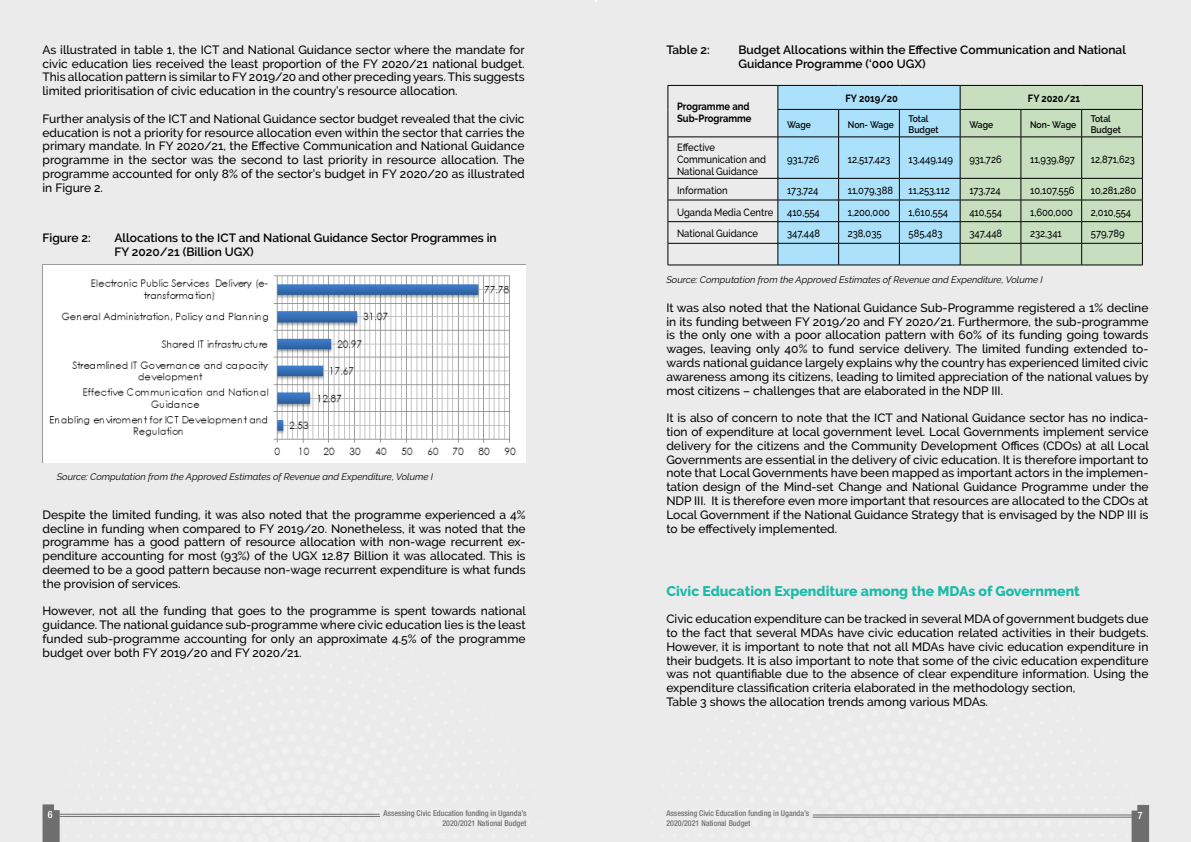
<style>
.page{position:relative;width:1191px;height:842px;background:#fff}
.page>*{position:absolute;margin:0;border:0;box-sizing:border-box;transform-origin:0 0}
.t1{font:800 14px "Raleway";color:#1cbaa8}
.t2{font:500 12px/13.8px "Raleway";color:#000;text-align:justify}
.t3{font:600 12px/13.8px "Raleway";color:#000}
.t4{font:500 10.4px/12px "Raleway";color:#000;scale:.9 1}
.t5{font:700 10.4px/12px "Raleway";color:#000;scale:.9 1}
.t6{font:500 condensed 10px "Helvetica Neue";color:#fff}
.t7{font:italic 9.5px "Raleway";color:#000}
.t8{font:600 9.5px/10.9px "Raleway";color:#000;scale:.9 1}
.t9{font:500 condensed 8px/9.6px "Helvetica Neue";color:#6e6e6e}
</style>
<div class="page">
<div style="left:0;top:0;width:597px;height:842px;background:#ebebeb"></div>
<div style="left:597px;top:0;width:594px;height:576px;background:#ebebeb"></div>
<div style="left:3px;top:576px;width:1188px;height:266px;background:#ebebeb"></div>
<hr style="left:60px;top:814px;width:320px;height:1px;background:#6e6e6e">
<hr style="left:813px;top:815px;width:319px;height:1px;background:#6e6e6e">
<hr style="left:60px;top:816px;width:320px;height:1px;background:#6e6e6e">
<hr style="left:813px;top:817px;width:320px;height:1px;background:#6e6e6e">
<img style="left:43px;top:264px;width:482px;height:199px">
<hr style="left:667px;top:85px;width:111px;height:1px;background:#000">
<svg style="left:667px;top:86px;width:1px;height:51px"></svg>
<hr style="left:667px;top:137px;width:111px;height:1px;background:#000">
<hr style="left:667px;top:137px;width:1px;height:41px;background:#000">
<hr style="left:667px;top:178px;width:111px;height:1px;background:#000">
<hr style="left:667px;top:200px;width:111px;height:1px;background:#000">
<hr style="left:667px;top:221px;width:111px;height:1px;background:#000">
<hr style="left:667px;top:243px;width:111px;height:1px;background:#000">
<svg style="left:667px;top:179px;width:1px;height:86px"></svg>
<svg style="left:777px;top:85px;width:366px;height:180px;background:#aed3cf"></svg>
<hr style="left:667px;top:265px;width:111px;height:1px;background:#000">
<hr style="left:778px;top:265px;width:60px;height:1px;background:#000">
<hr style="left:838px;top:265px;width:61px;height:1px;background:#000">
<hr style="left:899px;top:265px;width:61px;height:1px;background:#000">
<hr style="left:960px;top:265px;width:61px;height:1px;background:#000">
<hr style="left:1021px;top:265px;width:60px;height:1px;background:#000">
<hr style="left:1081px;top:265px;width:61px;height:1px;background:#000">
<p class="t2" style="left:43px;top:43px;width:484px">As illustrated in table 1, the ICT and National Guidance sector where the mandate for civic education lies received the least proportion of the FY 2020/21 national budget.<br>This allocation pattern is similar to FY 2019/20 and other preceding years. This suggests limited prioritisation of civic education in the country’s resource allocation.</p>
<p class="t2" style="left:43px;top:112px;width:483px">Further analysis of the ICT and National Guidance sector budget revealed that the civic education is not a priority for resource allocation even within the sector that carries the primary mandate. In FY 2020/21, the Effective Communication and National Guidance programme in the sector was the second to last priority in resource allocation. The programme accounted for only 8% of the sector’s budget in FY 2020/20 as illustrated in Figure 2.</p>
<p class="t3" style="left:43px;top:231px;width:50px">Figure 2:</p>
<p class="t3" style="left:115px;top:231px;width:384px">Allocations to the ICT and National Guidance Sector Programmes in<br>FY 2020/21 (Billion UGX)</p>
<p class="t7" style="left:57px;top:471px;width:378px">Source: Computation from the Approved Estimates of Revenue and Expenditure, Volume I</p>
<p class="t2" style="left:43px;top:508px;width:484px">Despite the limited funding, it was also noted that the programme experienced a 4% decline in funding when compared to FY 2019/20. Nonetheless, it was noted that the programme has a good pattern of resource allocation with non-wage recurrent ex&shy;penditure accounting for most (93%) of the UGX 12.87 Billion it was allocated. This is deemed to be a good pattern because non-wage recurrent expenditure is what funds the provision of services.</p>
<p class="t2" style="left:43px;top:604px;width:485px">However, not all the funding that goes to the programme is spent towards national guidance. The national guidance sub-programme where civic education lies is the least funded sub-programme accounting for only an approximate 4.5% of the programme budget over both FY 2019/20 and FY 2020/21.</p>
<p class="t3" style="left:666px;top:43px;width:45px">Table 2:</p>
<p class="t3" style="left:738px;top:43px;width:389px">Budget Allocations within the Effective Communication and National<br>Guidance Programme (‘000 UGX)</p>
<p class="t5" style="left:677px;top:100px;width:84px">Programme and<br>Sub-Programme</p>
<p class="t5" style="left:845px;top:93px;width:60px">FY 2019/20</p>
<p class="t5" style="left:1028px;top:93px;width:59px">FY 2020/21</p>
<p class="t8" style="left:787px;top:119px;width:28px">Wage</p>
<p class="t8" style="left:848px;top:119px;width:53px">Non- Wage</p>
<p class="t8" style="left:908px;top:113px;width:35px">Total<br>Budget</p>
<p class="t8" style="left:969px;top:119px;width:28px">Wage</p>
<p class="t8" style="left:1030px;top:119px;width:53px">Non- Wage</p>
<p class="t8" style="left:1090px;top:113px;width:35px">Total<br>Budget</p>
<p class="t4" style="left:677px;top:141px;width:100px">Effective<br>Communication and<br>National Guidance</p>
<p class="t4" style="left:787px;top:153px;width:37px">931,726</p>
<p class="t4" style="left:848px;top:153px;width:49px">12,517,423</p>
<p class="t4" style="left:908px;top:153px;width:51px">13,449,149</p>
<p class="t4" style="left:969px;top:153px;width:37px">931,726</p>
<p class="t4" style="left:1030px;top:153px;width:51px">11,939,897</p>
<p class="t4" style="left:1090px;top:153px;width:50px">12,871,623</p>
<p class="t4" style="left:677px;top:184px;width:58px">Information</p>
<p class="t4" style="left:787px;top:184px;width:36px">173,724</p>
<p class="t4" style="left:848px;top:184px;width:52px">11,079,388</p>
<p class="t4" style="left:908px;top:184px;width:47px">11,253,112</p>
<p class="t4" style="left:969px;top:184px;width:36px">173,724</p>
<p class="t4" style="left:1030px;top:184px;width:51px">10,107,556</p>
<p class="t4" style="left:1090px;top:184px;width:52px">10,281,280</p>
<p class="t4" style="left:677px;top:206px;width:108px">Uganda Media Centre</p>
<p class="t4" style="left:787px;top:206px;width:38px">410,554</p>
<p class="t4" style="left:848px;top:206px;width:48px">1,200,000</p>
<p class="t4" style="left:908px;top:206px;width:45px">1,610,554</p>
<p class="t4" style="left:969px;top:206px;width:38px">410,554</p>
<p class="t4" style="left:1030px;top:206px;width:49px">1,600,000</p>
<p class="t4" style="left:1090px;top:206px;width:46px">2,010,554</p>
<p class="t4" style="left:677px;top:228px;width:91px">National Guidance</p>
<p class="t4" style="left:787px;top:228px;width:38px">347,448</p>
<p class="t4" style="left:848px;top:228px;width:39px">238,035</p>
<p class="t4" style="left:908px;top:228px;width:39px">585,483</p>
<p class="t4" style="left:969px;top:228px;width:38px">347,448</p>
<p class="t4" style="left:1030px;top:228px;width:37px">232,341</p>
<p class="t4" style="left:1090px;top:228px;width:39px">579,789</p>
<p class="t7" style="left:666px;top:274px;width:378px">Source: Computation from the Approved Estimates of Revenue and Expenditure, Volume I</p>
<p class="t2" style="left:666px;top:301px;width:484px">It was also noted that the National Guidance Sub-Programme registered a 1% decline in its funding between FY 2019/20 and FY 2020/21. Furthermore, the sub-programme is the only one with a poor allocation pattern with 60% of its funding going towards wages, leaving only 40% to fund service delivery. The limited funding extended to&shy;wards national guidance largely explains why the country has experienced limited civic awareness among its citizens, leading to limited appreciation of the national values by most citizens – challenges that are elaborated in the NDP III.</p>
<p class="t2" style="left:666px;top:411px;width:484px">It is also of concern to note that the ICT and National Guidance sector has no indica&shy;tion of expenditure at local government level. Local Governments implement service delivery for the citizens and the Community Development Offices (CDOs) at all Local Governments are essential in the delivery of civic education. It is therefore important to note that Local Governments have been mapped as important actors in the implemen&shy;tation design of the Mind-set Change and National Guidance Programme under the NDP III. It is therefore even more important that resources are allocated to the CDOs at Local Government if the National Guidance Strategy that is envisaged by the NDP III is to be effectively implemented.</p>
<p class="t1" style="left:666px;top:583px;width:415px">Civic Education Expenditure among the MDAs of Government</p>
<p class="t2" style="left:666px;top:612px;width:483px;text-align:left">Civic education expenditure can be tracked in several MDA of government budgets due to the fact that several MDAs have civic education related activities in their budgets.<br>However, it is important to note that not all MDAs have civic education expenditure in their budgets. It is also important to note that some of the civic education expenditure was not quantifiable due to the absence of clear expenditure information. Using the expenditure classification criteria elaborated in the methodology section,<br>Table 3 shows the allocation trends among various MDAs.</p>
<p class="t9" style="left:384px;top:808px;width:144px;text-align:right">Assessing Civic Education funding in Uganda’s<br>2020/2021 National Budget</p>
<p class="t9" style="left:666px;top:808px;width:144px">Assessing Civic Education funding in Uganda’s<br>2020/2021 National Budget</p>
<p class="t6" style="left:48px;top:809px;width:6px">6</p>
<p class="t6" style="left:1137px;top:809px;width:6px">7</p>
</div>
